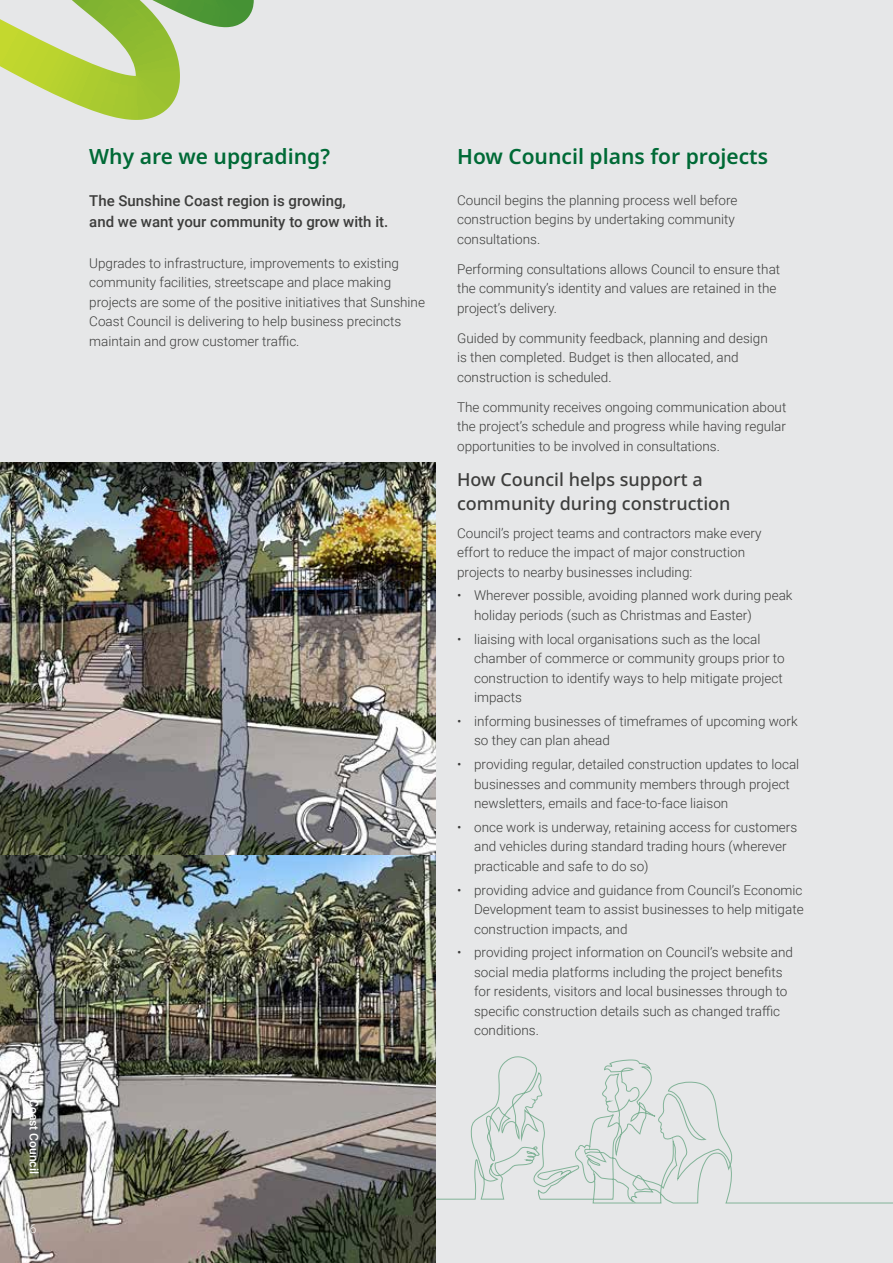
<style>
.page{position:relative;width:893px;height:1263px;background:#e6e7e8}
.page>*{position:absolute;margin:0;border:0;box-sizing:border-box;transform-origin:0 0}
.t1{font:600 21px "Noto Sans";color:#006a36}
.t2{font:500 18px/24px "Noto Sans";color:#3d3d3c}
.t3{font:500 15px/21px "Roboto";color:#3d3d3c}
.t4{font:300 13.5px/19.5px "Roboto";color:#3d3d3c}
.t5{font:500 12px "Roboto";color:#fff}
.t6{font:300 12px "Roboto";color:#fff}
</style>
<div class="page">
<svg style="left:436px;top:1056px;width:457px;height:148px"></svg>
<img style="left:0;top:855px;width:436px;height:408px">
<img style="left:0;top:462px;width:436px;height:393px">
<svg style="left:0;top:0;width:254px;height:120px"></svg>
<p class="t5" style="left:42px;top:1046px;width:129px;rotate:90deg">Sunshine Coast Council</p>
<p class="t6" style="left:30px;top:1220px;width:8px">6</p>
<h1 class="t1" style="left:89px;top:141px;width:242px">Why are we upgrading?</h1>
<p class="t3" style="left:89px;top:190px;width:301px">The Sunshine Coast region is growing,<br>and we want your community to grow with it.</p>
<p class="t4" style="left:89px;top:253px;width:337px">Upgrades to infrastructure, improvements to existing community facilities, streetscape and place making projects are some of the positive initiatives that Sunshine Coast Council is delivering to help business precincts maintain and grow customer traffic.</p>
<h1 class="t1" style="left:457px;top:141px;width:312px">How Council plans for projects</h1>
<p class="t4" style="left:457px;top:190px;width:282px">Council begins the planning process well before construction begins by undertaking community consultations.</p>
<p class="t4" style="left:457px;top:259px;width:325px">Performing consultations allows Council to ensure that the community’s identity and values are retained in the project’s delivery.</p>
<p class="t4" style="left:457px;top:328px;width:312px">Guided by community feedback, planning and design is then completed. Budget is then allocated, and construction is scheduled.</p>
<p class="t4" style="left:457px;top:397px;width:331px;text-align:justify">The community receives ongoing communication about the project’s schedule and progress while having regular opportunities to be involved in consultations.</p>
<h2 class="t2" style="left:457px;top:468px;width:275px">How Council helps support a community during construction</h2>
<p class="t4" style="left:457px;top:523px;width:306px">Council’s project teams and contractors make every effort to reduce the impact of major construction projects to nearby businesses including:</p>
<p class="t4" style="left:474px;top:585px;width:320px;text-indent:-17px">• Wherever possible, avoiding planned work during peak holiday periods (such as Christmas and Easter)</p>
<p class="t4" style="left:474px;top:629px;width:312px;text-indent:-17px">• liaising with local organisations such as the local chamber of commerce or community groups prior to construction to identify ways to help mitigate project impacts</p>
<p class="t4" style="left:474px;top:711px;width:325px;text-indent:-17px">• informing businesses of timeframes of upcoming work so they can plan ahead</p>
<p class="t4" style="left:474px;top:754px;width:327px;text-indent:-17px">• providing regular, detailed construction updates to local businesses and community members through project newsletters, emails and face-to-face liaison</p>
<p class="t4" style="left:474px;top:817px;width:325px;text-indent:-17px">• once work is underway, retaining access for customers and vehicles during standard trading hours (wherever practicable and safe to do so)</p>
<p class="t4" style="left:474px;top:879px;width:331px;text-align:justify;text-indent:-17px">• providing advice and guidance from Council’s Economic Development team to assist businesses to help mitigate construction impacts, and</p>
<p class="t4" style="left:474px;top:942px;width:320px;text-indent:-17px">• providing project information on Council’s website and social media platforms including the project benefits for residents, visitors and local businesses through to specific construction details such as changed traffic conditions.</p>
</div>
